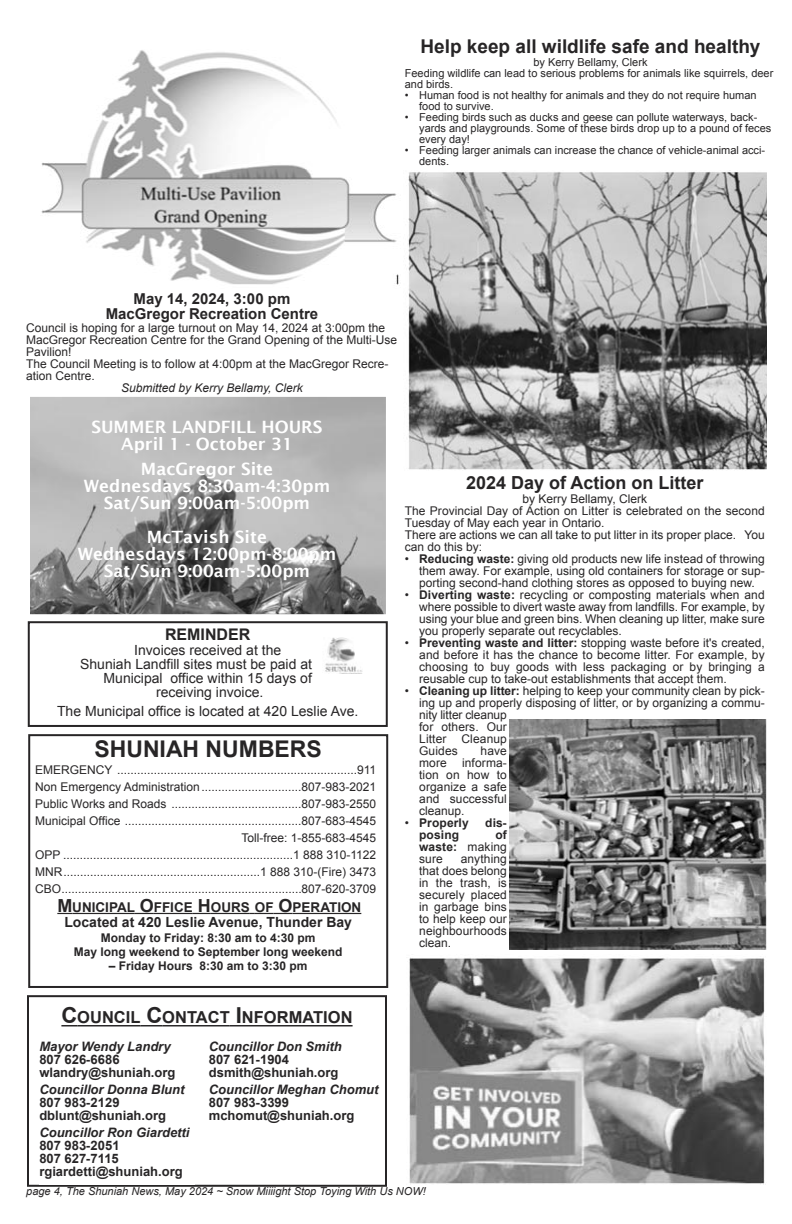
<style>
.page{position:relative;width:792px;height:1224px;background:#fff}
.page>*{position:absolute;margin:0;border:0;box-sizing:border-box;transform-origin:0 0}
.t1{font:700 23px "Arial";color:#272526}
.t2{font:700 19px "Arial";color:#272526}
.t3{font:700 18px "Arial";color:#272526}
.t4{font:600 17px "Lucida Sans";color:#fff}
.t5{font:700 16.5px "Arial";color:#272526}
.t6{font:700 16px "Arial";color:#272526}
.t7{font:700 15px "Arial";color:#272526}
.t8{font:14px "Arial";color:#272526}
.t9{font:700 14px "Arial";color:#272526}
.t10{font:700 13.5px "Arial";color:#272526}
.t11{font:700 13px "Arial";color:#272526}
.t12{font:italic 700 13px "Arial";color:#272526}
.t13{font:12px/12px "Arial";color:#272526;text-align:justify}
.t14{font:700 12px "Arial";color:#272526}
.t15{font:italic 12px "Arial";color:#272526}
.t16{font:11px/11px "Arial";color:#272526}
.t17{font:italic 11px "Arial";color:#272526}
.s1{font-size:18px}
.s2{font-size:22px}
.s3{font-weight:700}
.s4{font-weight:400}
</style>
<div class="page">
<img style="left:31px;top:397px;width:355px;height:217px">
<div style="left:28px;top:621px;width:360px;height:106px;border:2px solid #272526"></div>
<img style="left:325px;top:638px;width:38px;height:36px">
<div style="left:28px;top:734px;width:360px;height:254px;border:2px solid #272526"></div>
<svg style="left:57px;top:913px;width:15px;height:1px"></svg>
<hr style="left:72px;top:913px;width:63px;height:1px;background:#272526">
<svg style="left:135px;top:913px;width:19px;height:1px"></svg>
<hr style="left:154px;top:913px;width:39px;height:1px;background:#272526">
<svg style="left:193px;top:913px;width:18px;height:1px"></svg>
<hr style="left:211px;top:913px;width:39px;height:1px;background:#272526">
<svg style="left:250px;top:913px;width:43px;height:1px"></svg>
<hr style="left:293px;top:913px;width:68px;height:1px;background:#272526">
<div style="left:27px;top:995px;width:360px;height:192px;border:2px solid #272526"></div>
<svg style="left:61px;top:1025px;width:16px;height:1px"></svg>
<hr style="left:77px;top:1025px;width:63px;height:1px;background:#272526">
<svg style="left:140px;top:1025px;width:22px;height:1px"></svg>
<hr style="left:162px;top:1025px;width:68px;height:1px;background:#272526">
<svg style="left:230px;top:1025px;width:12px;height:1px"></svg>
<hr style="left:242px;top:1025px;width:111px;height:1px;background:#272526">
<div style="left:39px;top:1038px;width:156px;height:147px;background:#fff"></div>
<img style="left:510px;top:719px;width:256px;height:230px">
<img style="left:409px;top:958px;width:356px;height:227px">
<img style="left:408px;top:172px;width:358px;height:298px">
<img style="left:41px;top:50px;width:358px;height:235px">
<p class="t2" style="left:421px;top:36px;width:342px">Help keep all wildlife safe and healthy</p>
<p class="t16" style="left:533px;top:57px;width:116px">by Kerry Bellamy, Clerk</p>
<p class="t16" style="left:405px;top:68px;width:370px">Feeding wildlife can lead to serious problems for animals like squirrels, deer and birds.</p>
<p class="t16" style="left:419px;top:90px;width:339px;text-indent:-14px">• Human food is not healthy for animals and they do not require human food to survive.</p>
<p class="t16" style="left:419px;top:112px;width:354px;text-indent:-14px">• Feeding birds such as ducks and geese can pollute waterways, back&shy;yards and playgrounds. Some of these birds drop up to a pound of feces every day!</p>
<p class="t16" style="left:419px;top:145px;width:348px;text-indent:-14px">• Feeding larger animals can increase the chance of vehicle-animal acci&shy;dents.</p>
<p class="t7" style="left:134px;top:291px;width:158px">May 14, 2024, 3:00 pm</p>
<p class="t7" style="left:106px;top:306px;width:214px">MacGregor Recreation Centre</p>
<p class="t13" style="left:26px;top:322px;width:372px;text-align:left">Council is hoping for a large turnout on May 14, 2024 at 3:00pm the<br>MacGregor Recreation Centre for the Grand Opening of the Multi-Use<br>Pavilion!</p>
<p class="t13" style="left:26px;top:358px;width:364px">The Council Meeting is to follow at 4:00pm at the MacGregor Recre&shy;ation Centre.</p>
<p class="t15" style="left:121px;top:381px;width:183px">Submitted by Kerry Bellamy, Clerk</p>
<p class="t4" style="left:91px;top:417px;width:233px">SUMMER LANDFILL HOURS</p>
<p class="t4" style="left:121px;top:434px;width:173px">April 1 - October 31</p>
<p class="t4" style="left:141px;top:459px;width:134px">MacGregor Site</p>
<p class="t4" style="left:84px;top:476px;width:248px">Wednesdays 8:30am-4:30pm</p>
<p class="t4" style="left:104px;top:493px;width:208px">Sat/Sun 9:00am-5:00pm</p>
<p class="t4" style="left:147px;top:527px;width:122px">McTavish Site</p>
<p class="t4" style="left:78px;top:544px;width:260px">Wednesdays 12:00pm-8:00pm</p>
<p class="t4" style="left:104px;top:561px;width:208px">Sat/Sun 9:00am-5:00pm</p>
<p class="t6" style="left:165px;top:626px;width:87px">REMINDER</p>
<p class="t8" style="left:134px;top:643px;width:149px">Invoices received at the</p>
<p class="t8" style="left:80px;top:657px;width:257px">Shuniah Landfill sites must be paid at the</p>
<p class="t8" style="left:104px;top:671px;width:210px">Municipal office within 15 days of</p>
<p class="t8" style="left:156px;top:685px;width:109px">receiving invoice.</p>
<p class="t8" style="left:57px;top:703px;width:303px">The Municipal office is located at 420 Leslie Ave.</p>
<p class="t1" style="left:94px;top:736px;width:229px">SHUNIAH NUMBERS</p>
<p class="t13" style="left:35px;top:764px;width:343px">EMERGENCY ........................................................................911</p>
<p class="t13" style="left:35px;top:781px;width:343px">Non Emergency Administration..............................807-983-2021</p>
<p class="t13" style="left:35px;top:798px;width:343px">Public Works and Roads .......................................807-983-2550</p>
<p class="t13" style="left:35px;top:815px;width:343px">Municipal Office .....................................................807-683-4545</p>
<p class="t13" style="left:242px;top:832px;width:136px">Toll-free: 1-855-683-4545</p>
<p class="t13" style="left:35px;top:849px;width:343px">OPP .....................................................................1 888 310-1122</p>
<p class="t13" style="left:35px;top:866px;width:343px">MNR...........................................................1 888 310-(Fire) 3473</p>
<p class="t13" style="left:35px;top:883px;width:343px">CBO........................................................................807-620-3709</p>
<p class="t10" style="left:57px;top:899px;width:306px"><span class="s1">M</span>UNICIPAL <span class="s1">O</span>FFICE <span class="s1">H</span>OURS OF <span class="s1">O</span>PERATION</p>
<p class="t9" style="left:64px;top:914px;width:289px">Located at 420 Leslie Avenue, Thunder Bay</p>
<p class="t14" style="left:101px;top:931px;width:216px">Monday to Friday: 8:30 am to 4:30 pm</p>
<p class="t14" style="left:74px;top:945px;width:270px">May long weekend to September long weekend</p>
<p class="t14" style="left:109px;top:959px;width:200px">– Friday Hours 8:30 am to 3:30 pm</p>
<p class="t5" style="left:61px;top:1009px;width:293px"><span class="s2">C</span>OUNCIL <span class="s2">C</span>ONTACT <span class="s2">I</span>NFORMATION</p>
<p class="t12" style="left:39px;top:1040px;width:133px">Mayor Wendy Landry</p>
<p class="t11" style="left:39px;top:1053px;width:82px">807 626-6686</p>
<p class="t11" style="left:39px;top:1066px;width:138px">wlandry@shuniah.org</p>
<p class="t12" style="left:39px;top:1083px;width:147px">Councillor Donna Blunt</p>
<p class="t11" style="left:39px;top:1096px;width:82px">807 983-2129</p>
<p class="t11" style="left:39px;top:1109px;width:128px">dblunt@shuniah.org</p>
<p class="t12" style="left:39px;top:1126px;width:152px">Councillor Ron Giardetti</p>
<p class="t11" style="left:39px;top:1139px;width:82px">807 983-2051</p>
<p class="t11" style="left:39px;top:1152px;width:81px">807 627-7115</p>
<p class="t11" style="left:39px;top:1165px;width:145px">rgiardetti@shuniah.org</p>
<p class="t12" style="left:209px;top:1040px;width:134px">Councillor Don Smith</p>
<p class="t11" style="left:209px;top:1053px;width:82px">807 621-1904</p>
<p class="t11" style="left:209px;top:1066px;width:131px">dsmith@shuniah.org</p>
<p class="t12" style="left:209px;top:1083px;width:171px">Councillor Meghan Chomut</p>
<p class="t11" style="left:209px;top:1096px;width:82px">807 983-3399</p>
<p class="t11" style="left:209px;top:1109px;width:147px">mchomut@shuniah.org</p>
<p class="t3" style="left:466px;top:473px;width:239px">2024 Day of Action on Litter</p>
<p class="t13" style="left:523px;top:492px;width:126px">by Kerry Bellamy, Clerk</p>
<p class="t13" style="left:405px;top:504px;width:361px">The Provincial Day of Action on Litter is celebrated on the second<br>Tuesday of May each year in Ontario.</p>
<p class="t13" style="left:405px;top:528px;width:361px">There are actions we can all take to put litter in its proper place. You can do this by:</p>
<p class="t13" style="left:419px;top:552px;width:347px;text-indent:-14px">• <span class="s3">Reducing waste:</span> giving old products new life instead of throwing them away. For example, using old containers for storage or sup&shy;porting second-hand clothing stores as opposed to buying new.</p>
<p class="t13" style="left:419px;top:588px;width:347px;text-indent:-14px">• <span class="s3">Diverting waste:</span> recycling or composting materials when and where possible to divert waste away from landfills. For example, by using your blue and green bins. When cleaning up litter, make sure you properly separate out recyclables.</p>
<p class="t13" style="left:419px;top:636px;width:347px;text-indent:-14px">• <span class="s3">Preventing waste and litter:</span> stopping waste before it's created, and before it has the chance to become litter. For example, by choosing to buy goods with less packaging or by bringing a reusable cup to take-out establishments that accept them.</p>
<p class="t13" style="left:419px;top:684px;width:347px;text-align:left;text-indent:-14px">• <span class="s3">Cleaning up litter:</span> helping to keep your community clean by pick&shy;ing up and properly disposing of litter, or by organizing a commu&shy;nity litter cleanup<br>for others. Our<br>Litter</p>
<p class="t13" style="left:462px;top:732px;width:47px">Cleanup</p>
<p class="t13" style="left:419px;top:744px;width:40px">Guides</p>
<p class="t13" style="left:481px;top:744px;width:28px">have</p>
<p class="t13" style="left:419px;top:756px;width:29px">more</p>
<p class="t13" style="left:419px;top:756px;width:89px;text-indent:43px">informa&shy;tion on how to organize a safe and successful cleanup.</p>
<p class="t14" style="left:405px;top:816px;width:65px"><span class="s4">•</span> Properly</p>
<p class="t14" style="left:485px;top:816px;width:23px">dis-</p>
<p class="t14" style="left:419px;top:828px;width:41px">posing</p>
<p class="t13" style="left:419px;top:828px;width:89px;text-indent:76px"><span class="s3">of waste:</span> making sure</p>
<p class="t13" style="left:419px;top:852px;width:89px;text-indent:42px">anything that does belong in the trash, is securely placed in garbage bins to help keep our neighbourhoods clean.</p>
<p class="t17" style="left:26px;top:1185px;width:401px">page 4, The Shuniah News, May 2024 ~ Snow Miiiight Stop Toying With Us NOW!</p>
</div>
